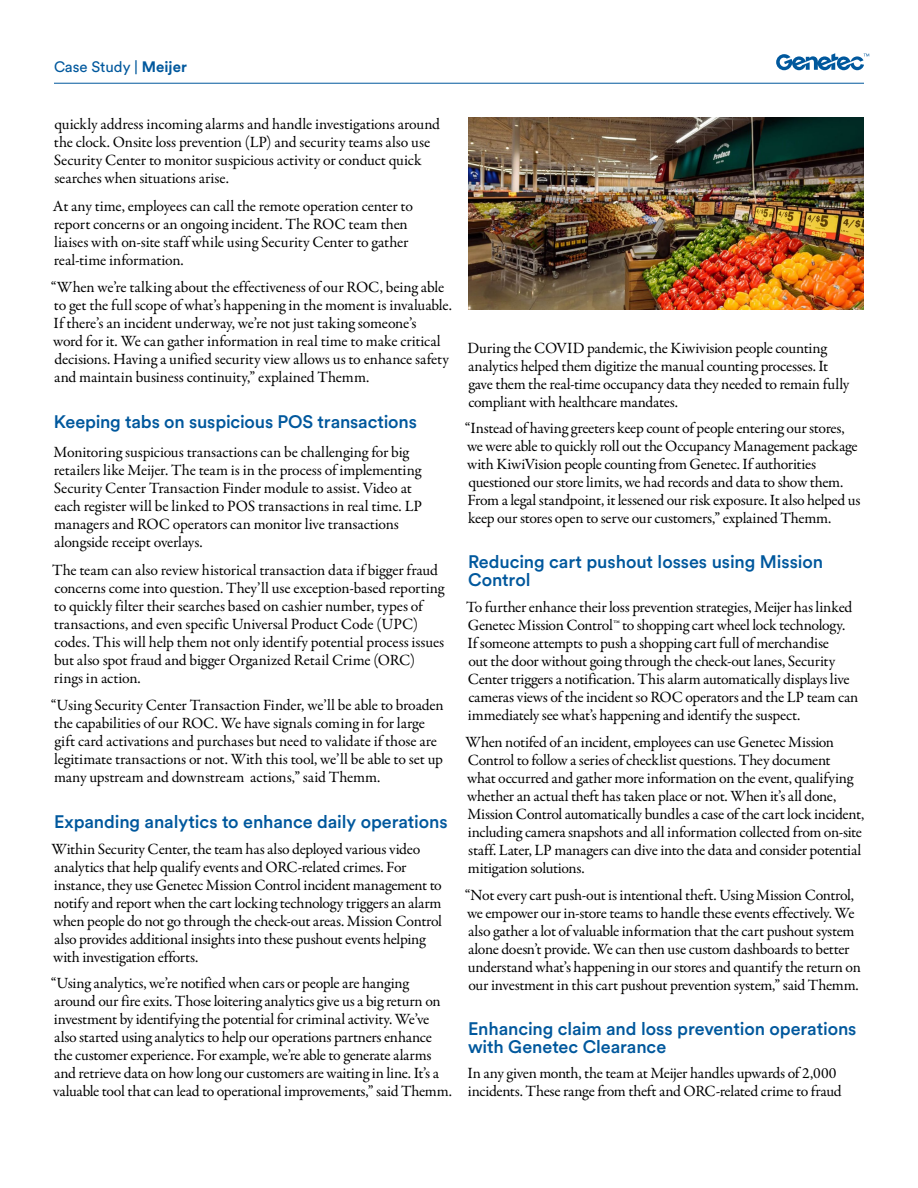
<style>
.page{position:relative;width:918px;height:1188px;background:#fff}
.page>*{position:absolute;margin:0;border:0;box-sizing:border-box;transform-origin:0 0}
.t1{font:500 18px/18px "Circular Pro";letter-spacing:-.005em;color:#00589d}
.t2{font:15.75px/18px "Garamond Premr Pro";letter-spacing:-.015em;color:#000}
.t3{font:15px "Circular Pro";letter-spacing:-.005em;color:#00589d}
.s1{font-weight:700}
</style>
<div class="page">
<hr style="left:54px;top:83px;width:810px;height:1px;background:#00589d">
<svg style="left:776px;top:53px;width:93px;height:17px"></svg>
<img style="left:468px;top:117px;width:396px;height:193px">
<p class="t3" style="left:54px;top:57px;width:134px">Case Study | <span class="s1">Meijer</span></p>
<p class="t2" style="left:54px;top:115px;width:388px">quickly address incoming alarms and handle investigations around the clock. Onsite loss prevention (LP) and security teams also use Security Center to monitor suspicious activity or conduct quick searches when situations arise.</p>
<p class="t2" style="left:53px;top:197px;width:362px">At any time, employees can call the remote operation center to report concerns or an ongoing incident. The ROC team then liaises with on-site staff while using Security Center to gather real-time information.</p>
<p class="t2" style="left:51px;top:279px;width:403px">“When we’re talking about the effectiveness of our ROC, being able to get the full scope of what’s happening in the moment is invaluable.<br>If there’s an incident underway, we’re not just taking someone’s<br>word for it. We can gather information in real time to make critical decisions. Having a unified security view allows us to enhance safety and maintain business continuity,” explained Themm.</p>
<p class="t1" style="left:54px;top:412px;width:365px">Keeping tabs on suspicious POS transactions</p>
<p class="t2" style="left:53px;top:443px;width:370px">Monitoring suspicious transactions can be challenging for big retailers like Meijer. The team is in the process of implementing Security Center Transaction Finder module to assist. Video at each register will be linked to POS transactions in real time. LP managers and ROC operators can monitor live transactions alongside receipt overlays.</p>
<p class="t2" style="left:52px;top:561px;width:394px">The team can also review historical transaction data if bigger fraud concerns come into question. They’ll use exception-based reporting to quickly filter their searches based on cashier number, types of transactions, and even specific Universal Product Code (UPC) codes. This will help them not only identify potential process issues but also spot fraud and bigger Organized Retail Crime (ORC) rings in action.</p>
<p class="t2" style="left:51px;top:697px;width:394px">“Using Security Center Transaction Finder, we’ll be able to broaden the capabilities of our ROC. We have signals coming in for large gift card activations and purchases but need to validate if those are legitimate transactions or not. With this tool, we’ll be able to set up many upstream and downstream actions,” said Themm.</p>
<p class="t1" style="left:54px;top:812px;width:395px">Expanding analytics to enhance daily operations</p>
<p class="t2" style="left:52px;top:840px;width:392px">Within Security Center, the team has also deployed various video analytics that help qualify events and ORC-related crimes. For instance, they use Genetec Mission Control incident management to notify and report when the cart locking technology triggers an alarm when people do not go through the check-out areas. Mission Control also provides additional insights into these pushout events helping with investigation efforts.</p>
<p class="t2" style="left:51px;top:975px;width:403px">“Using analytics, we’re notified when cars or people are hanging around our fire exits. Those loitering analytics give us a big return on investment by identifying the potential for criminal activity. We’ve also started using analytics to help our operations partners enhance<br>the customer experience. For example, we’re able to generate alarms and retrieve data on how long our customers are waiting in line. It’s a valuable tool that can lead to operational improvements,” said Themm.</p>
<p class="t2" style="left:467px;top:339px;width:383px">During the COVID pandemic, the Kiwivision people counting analytics helped them digitize the manual counting processes. It gave them the real-time occupancy data they needed to remain fully compliant with healthcare mandates.</p>
<p class="t2" style="left:465px;top:420px;width:397px">“Instead of having greeters keep count of people entering our stores, we were able to quickly roll out the Occupancy Management package with KiwiVision people counting from Genetec. If authorities questioned our store limits, we had records and data to show them.<br>From a legal standpoint, it lessened our risk exposure. It also helped us keep our stores open to serve our customers,” explained Themm.</p>
<p class="t1" style="left:468px;top:552px;width:357px">Reducing cart pushout losses using Mission<br>Control</p>
<p class="t2" style="left:466px;top:598px;width:394px">To further enhance their loss prevention strategies, Meijer has linked Genetec Mission Control™ to shopping cart wheel lock technology.<br>If someone attempts to push a shopping cart full of merchandise<br>out the door without going through the check-out lanes, Security Center triggers a notification. This alarm automatically displays live cameras views of the incident so ROC operators and the LP team can immediately see what’s happening and identify the suspect.</p>
<p class="t2" style="left:466px;top:733px;width:400px">When notifed of an incident, employees can use Genetec Mission Control to follow a series of checklist questions. They document<br>what occurred and gather more information on the event, qualifying whether an actual theft has taken place or not. When it’s all done, Mission Control automatically bundles a case of the cart lock incident, including camera snapshots and all information collected from on-site staff. Later, LP managers can dive into the data and consider potential mitigation solutions.</p>
<p class="t2" style="left:465px;top:886px;width:398px">“Not every cart push-out is intentional theft. Using Mission Control, we empower our in-store teams to handle these events effectively. We also gather a lot of valuable information that the cart pushout system alone doesn’t provide. We can then use custom dashboards to better understand what’s happening in our stores and quantify the return on our investment in this cart pushout prevention system,” said Themm.</p>
<p class="t1" style="left:468px;top:1018px;width:390px">Enhancing claim and loss prevention operations with Genetec Clearance</p>
<p class="t2" style="left:468px;top:1065px;width:376px">In any given month, the team at Meijer handles upwards of 2,000 incidents. These range from theft and ORC-related crime to fraud</p>
</div>
